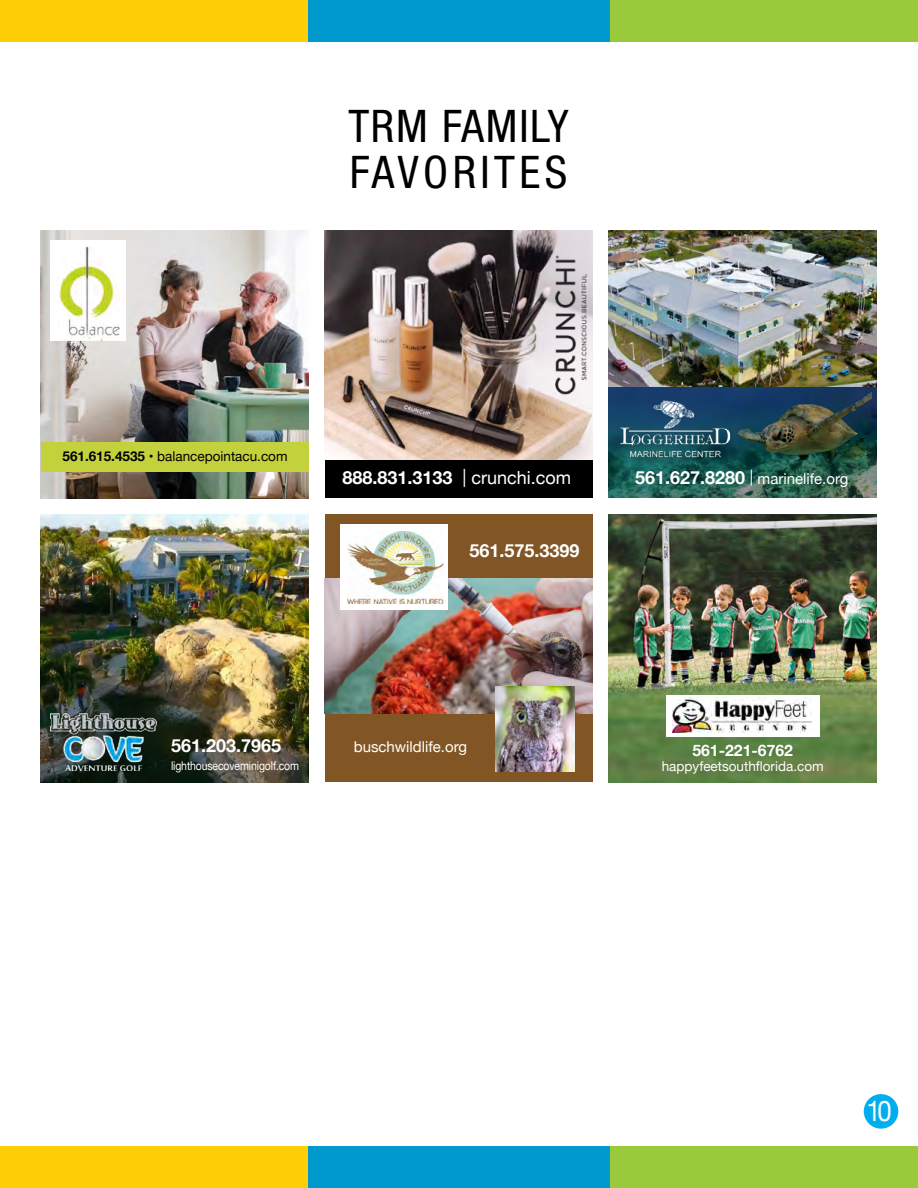
<style>
.page{position:relative;width:918px;height:1188px;background:#fff}
.page>*{position:absolute;margin:0;border:0;box-sizing:border-box;transform-origin:0 0}
.t1{font:condensed 45px/46.5px "Helvetica Neue";letter-spacing:.045em;color:#000}
.t2{font:28.8px "Helvetica Neue";color:#fff;scale:.89 1}
.t3{font:700 18px "Helvetica Neue";color:#fff}
.t4{font:700 15.75px "Helvetica Neue";color:#fff}
.t5{font:15px "Helvetica Neue";color:#fff}
.t6{font:13.5px "Helvetica Neue";color:#000}
.t7{font:13.5px "Helvetica Neue";color:#fff}
.t8{font:12px "Helvetica Neue";letter-spacing:-.01em;color:#fff;scale:.87 1}
.s1{font-weight:700}
.s2{font-weight:400}
.s3{font-weight:700;font-size:18px}
.s4{font-size:15.75px}
</style>
<div class="page">
<img style="left:609px;top:230px;width:268px;height:268px">
<img style="left:40px;top:230px;width:268px;height:268px">
<div style="left:50px;top:240px;width:76px;height:100px;background:#fff"></div>
<img style="left:57px;top:246px;width:62px;height:94px">
<div style="left:864px;top:1094px;width:34px;height:35px;background:#00aeef;border-radius:50%"></div>
<div style="left:0;top:0;width:308px;height:42px;background:#ffcd05"></div>
<div style="left:308px;top:0;width:308px;height:42px;background:#0099cd"></div>
<div style="left:610px;top:0;width:308px;height:42px;background:#99ca3c"></div>
<div style="left:0;top:1146px;width:308px;height:42px;background:#ffcd05"></div>
<div style="left:308px;top:1146px;width:308px;height:42px;background:#0099cd"></div>
<div style="left:610px;top:1146px;width:308px;height:42px;background:#99ca3c"></div>
<img style="left:40px;top:514px;width:268px;height:268px">
<div style="left:325px;top:514px;width:268px;height:268px;background:#825624"></div>
<img style="left:325px;top:579px;width:268px;height:134px">
<div style="left:325px;top:230px;width:268px;height:268px;background:#000"></div>
<img style="left:325px;top:230px;width:268px;height:230px">
<img style="left:609px;top:514px;width:268px;height:268px">
<div style="left:41px;top:442px;width:268px;height:30px;background:#c3d13c"></div>
<div style="left:340px;top:524px;width:108px;height:86px;background:#fff"></div>
<img style="left:347px;top:531px;width:96px;height:72px">
<img style="left:556px;top:256px;width:30px;height:138px">
<img style="left:618px;top:399px;width:115px;height:59px">
<img style="left:736px;top:387px;width:135px;height:73px">
<img style="left:51px;top:713px;width:106px;height:58px">
<img style="left:495px;top:687px;width:80px;height:84px">
<div style="left:666px;top:695px;width:154px;height:42px;background:#fff"></div>
<img style="left:672px;top:698px;width:140px;height:35px">
<h1 class="t1" style="left:348px;top:103px;width:222px">TRM FAMILY<br>FAVORITES</h1>
<p class="t6" style="left:63px;top:447px;width:227px"><span class="s1">561.615.4535</span> • balancepointacu.com</p>
<p class="t3" style="left:342px;top:464px;width:230px">888.831.3133 <span class="s2">| crunchi.com</span></p>
<p class="t3" style="left:470px;top:537px;width:112px">561.575.3399</p>
<p class="t5" style="left:635px;top:468px;width:215px"><span class="s3">561.627.8280</span> <span class="s4">|</span> marinelife.org</p>
<p class="t3" style="left:171px;top:731px;width:112px">561.203.7965</p>
<p class="t8" style="left:171px;top:757px;width:149px">lighthousecoveminigolf.com</p>
<p class="t5" style="left:354px;top:736px;width:115px">buschwildlife.org</p>
<p class="t4" style="left:692px;top:738px;width:102px">561-221-6762</p>
<p class="t7" style="left:662px;top:757px;width:163px">happyfeetsouthflorida.com</p>
<h2 class="t2" style="left:866px;top:1090px;width:30px">10</h2>
</div>
